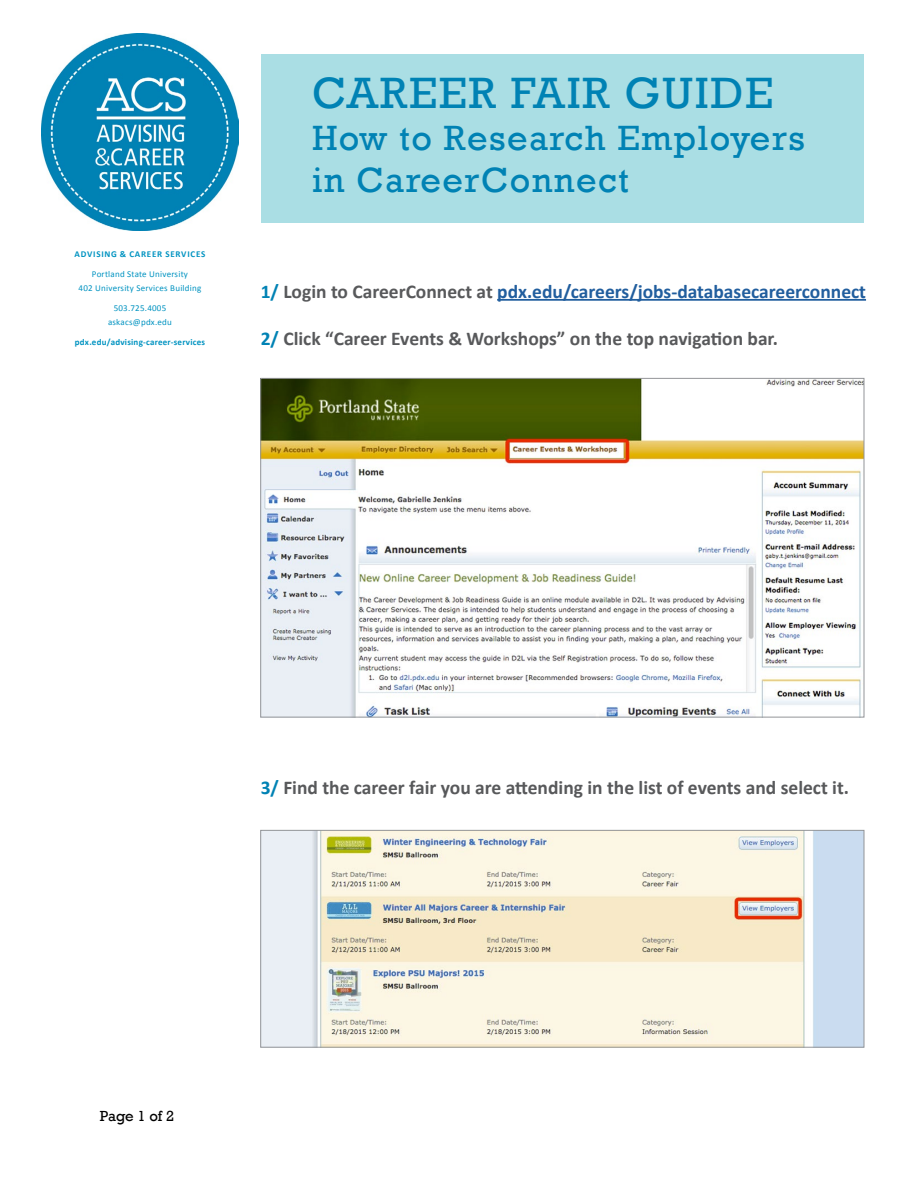
<style>
.page{position:relative;width:918px;height:1188px;background:#fff}
.page>*{position:absolute;margin:0;border:0;box-sizing:border-box;transform-origin:0 0}
.t1{font:45px "Rockwell";letter-spacing:.04em;color:#0082b4}
.t2{font:36px/42px "Rockwell";letter-spacing:.04em;color:#0082b4}
.t3{font:700 19.5px "Calibri";color:#58595b}
.t4{font:700 19.5px "Calibri";color:#215e9e}
.t5{font:15px "Rockwell";letter-spacing:-.01em;color:#000}
.t6{font:9px/13.5px "Calibri";letter-spacing:.025em;color:#0093c1;text-align:center}
.t7{font:700 9px "Calibri";letter-spacing:.025em;color:#0093c1}
.t8{font:700 9px "Calibri";letter-spacing:.085em;color:#0093c1}
.s1{color:#0082b4}
.s2{color:#58595b}
</style>
<div class="page">
<div style="left:261px;top:54px;width:603px;height:168px;background:#aadee4"></div>
<img style="left:42px;top:34px;width:196px;height:197px">
<img style="left:262px;top:380px;width:600px;height:335px">
<hr style="left:497px;top:299px;width:369px;height:2px;background:#215e9e">
<img style="left:262px;top:832px;width:600px;height:214px">
<div style="left:260px;top:830px;width:604px;height:218px;border:1px solid #939598"></div>
<p class="t8" style="left:75px;top:249px;width:132px">ADVISING &amp; CAREER SERVICES</p>
<p class="t6" style="left:79px;top:267px;width:124px">Portland State University<br>402 University Services Building</p>
<p class="t6" style="left:108px;top:301px;width:65px">503.725.4005 askacs@pdx.edu</p>
<p class="t7" style="left:75px;top:336px;width:132px">pdx.edu/advising-career-services</p>
<h1 class="t1" style="left:312px;top:67px;width:463px">CAREER FAIR GUIDE</h1>
<h2 class="t2" style="left:312px;top:118px;width:494px">How to Research Employers in CareerConnect</h2>
<p class="t4" style="left:261px;top:280px;width:607px"><span class="s1">1/</span> <span class="s2">Login to CareerConnect at</span> pdx.edu/careers/jobs-databasecareerconnect</p>
<p class="t3" style="left:261px;top:326px;width:519px"><span class="s1">2/</span> Click “Career Events &amp; Workshops” on the top navigation bar.</p>
<p class="t3" style="left:261px;top:776px;width:590px"><span class="s1">3/</span> Find the career fair you are attending in the list of events and select it.</p>
<p class="t5" style="left:100px;top:1107px;width:76px">Page 1 of 2</p>
</div>
